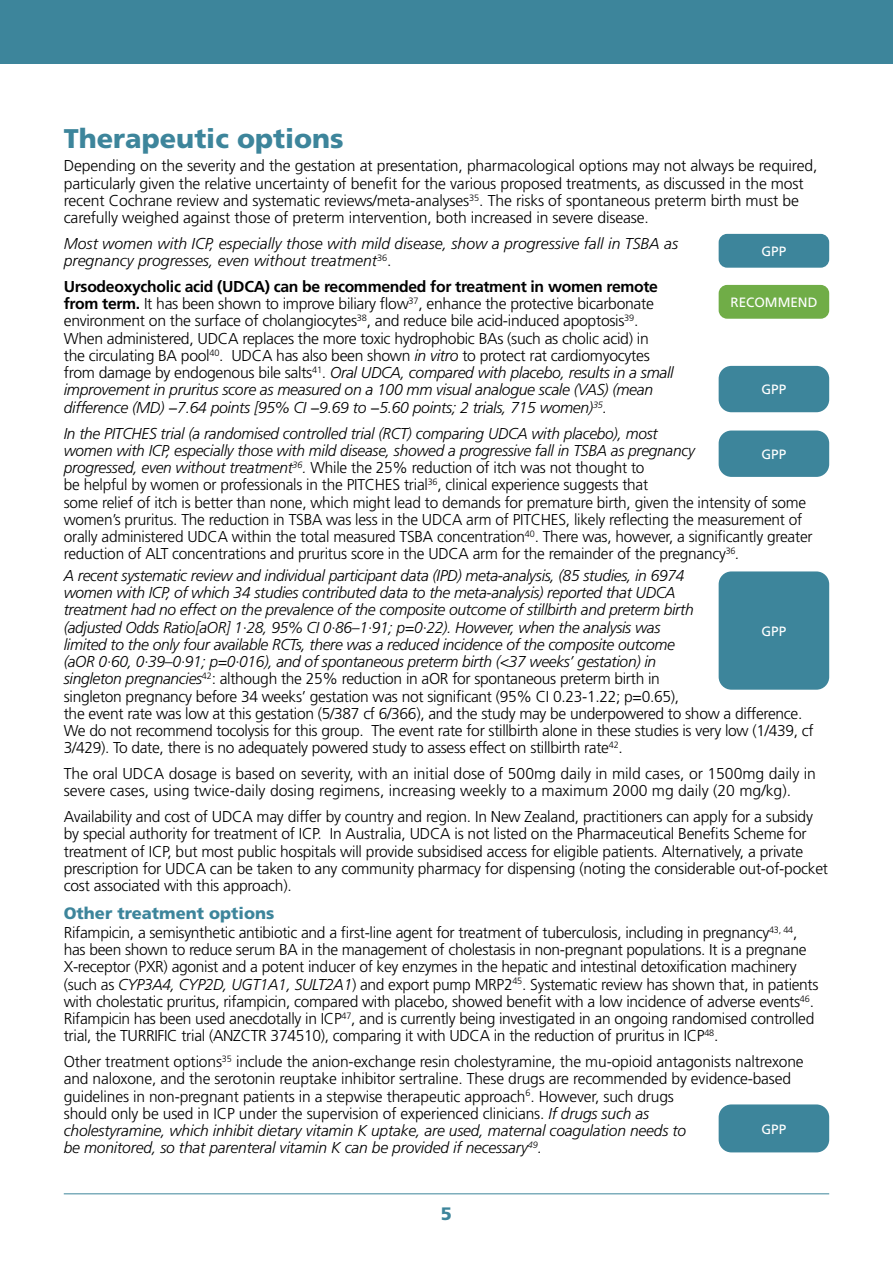
<style>
.page{position:relative;width:893px;height:1263px;background:#fff}
.page>*{position:absolute;margin:0;border:0;box-sizing:border-box;transform-origin:0 0}
.Body_Heading{font:900 27px "Frutiger LT Std";color:#3d859b}
.t1{font:900 18px "Frutiger LT Std";color:#3d859b}
.Body_Text_Proper{font:900 16.5px "Frutiger LT Std";color:#3d859b}
.Body_Text_Proper-2{font:300 15.75px/17.2px "Frutiger LT Std";letter-spacing:-.015em;color:#000}
.Body_Text_Proper-3{font:italic 300 15.75px/17.2px "Frutiger LT Std";letter-spacing:-.02em;color:#000}
.Body_Text_Proper-4{font:italic 300 15.75px/17.2px "Frutiger LT Std";color:#000}
.Body_Text_Proper-5{font:13.5px "Frutiger LT Std";color:#fff}
.s1{font-style:normal}
.s2{font-weight:700}
.s3{font-style:italic}
</style>
<div class="page">
<div style="left:0;top:0;width:893px;height:64px;background:#3d859b"></div>
<hr style="left:64px;top:1193px;width:765px;height:1px;background:#3d859b">
<div style="left:719px;top:285px;width:110px;height:34px;background:#70ad47;border-radius:9px"></div>
<div style="left:719px;top:234px;width:110px;height:34px;background:#3d859b;border-radius:9px"></div>
<div style="left:719px;top:366px;width:110px;height:46px;background:#3d859b;border-radius:13px"></div>
<div style="left:719px;top:430px;width:110px;height:47px;background:#3d859b;border-radius:13px"></div>
<div style="left:719px;top:571px;width:110px;height:119px;background:#3d859b;border-radius:13px"></div>
<div style="left:719px;top:1104px;width:110px;height:48px;background:#3d859b;border-radius:13px"></div>
<p class="Body_Heading" style="left:64px;top:122px;width:281px">Therapeutic options</p>
<p class="Body_Text_Proper-2" style="left:64px;top:158px;width:755px">Depending on the severity and the gestation at presentation, pharmacological options may not always be required, particularly given the relative uncertainty of benefit for the various proposed treatments, as discussed in the most recent Cochrane review and systematic reviews/meta-analyses<sup>35</sup>. The risks of spontaneous preterm birth must be carefully weighed against those of preterm intervention, both increased in severe disease.</p>
<p class="Body_Text_Proper-4" style="left:64px;top:235px;width:616px">Most women with ICP, especially those with mild disease, show a progressive fall in TSBA as pregnancy progresses, even without treatment<sup>36</sup><span class="s1">.</span></p>
<p class="Body_Text_Proper-2" style="left:64px;top:278px;width:611px"><span class="s2">Ursodeoxycholic acid (UDCA) can be recommended for treatment in women remote from term.</span> It has been shown to improve biliary flow<sup>37</sup>, enhance the protective bicarbonate environment on the surface of cholangiocytes<sup>38</sup>, and reduce bile acid-induced apoptosis<sup>39</sup>.<br>When administered, UDCA replaces the more toxic hydrophobic BAs (such as cholic acid) in the circulating BA pool<sup>40</sup>. UDCA has also been shown <span class="s3">in vitro</span> to protect rat cardiomyocytes from damage by endogenous bile salts<sup>41</sup>. <span class="s3">Oral UDCA, compared with placebo, results in a small improvement in pruritus score as measured on a 100 mm visual analogue scale (VAS) (mean difference (MD) −7.64 points [95% CI −9.69 to −5.60 points; 2 trials, 715 women)</span><sup>35</sup><span class="s3">.</span></p>
<p class="Body_Text_Proper-2" style="left:64px;top:425px;width:750px"><span class="s3">In the PITCHES trial (a randomised controlled trial (RCT) comparing UDCA with placebo), most<br>women with ICP, especially those with mild disease, showed a progressive fall in TSBA as pregnancy<br>progressed, even without treatment</span><sup>36</sup><span class="s3">.</span> While the 25% reduction of itch was not thought to<br>be helpful by women or professionals in the PITCHES trial<sup>36</sup>, clinical experience suggests that<br>some relief of itch is better than none, which might lead to demands for premature birth, given the intensity of some women’s pruritus. The reduction in TSBA was less in the UDCA arm of PITCHES, likely reflecting the measurement of orally administered UDCA within the total measured TSBA concentration<sup>40</sup>. There was, however, a significantly greater reduction of ALT concentrations and pruritus score in the UDCA arm for the remainder of the pregnancy<sup>36</sup><span class="s3">.</span></p>
<p class="Body_Text_Proper-3" style="left:64px;top:567px;width:751px">A recent systematic review and individual participant data (IPD) meta-analysis, (85 studies, in 6974<br>women with ICP, of which 34 studies contributed data to the meta-analysis) reported that UDCA<br>treatment had no effect on the prevalence of the composite outcome of stillbirth and preterm birth<br>(adjusted Odds Ratio[aOR] 1·28, 95% CI 0·86–1·91; p=0·22). However, when the analysis was<br>limited to the only four available RCTs, there was a reduced incidence of the composite outcome<br>(aOR 0·60, 0·39–0·91; p=0·016), and of spontaneous preterm birth (&lt;37 weeks’ gestation) in<br>singleton pregnancies<sup>42</sup><span class="s1">: although the 25% reduction in aOR for spontaneous preterm birth in<br>singleton pregnancy before 34 weeks’ gestation was not significant (95% CI 0.23-1.22; p=0.65),<br>the event rate was low at this gestation (5/387 cf 6/366), and the study may be underpowered to show a difference.<br>We do not recommend tocolysis for this group. The event rate for stillbirth alone in these studies is very low (1/439, cf 3/429). To date, there is no adequately powered study to assess effect on stillbirth rate</span><sup>42</sup><span class="s1">.</span></p>
<p class="Body_Text_Proper-2" style="left:64px;top:765px;width:754px">The oral UDCA dosage is based on severity, with an initial dose of 500mg daily in mild cases, or 1500mg daily in severe cases, using twice-daily dosing regimens, increasing weekly to a maximum 2000 mg daily (20 mg/kg).</p>
<p class="Body_Text_Proper-2" style="left:64px;top:808px;width:766px">Availability and cost of UDCA may differ by country and region. In New Zealand, practitioners can apply for a subsidy by special authority for treatment of ICP. In Australia, UDCA is not listed on the Pharmaceutical Benefits Scheme for treatment of ICP, but most public hospitals will provide subsidised access for eligible patients. Alternatively, a private prescription for UDCA can be taken to any community pharmacy for dispensing (noting the considerable out-of-pocket cost associated with this approach).</p>
<p class="Body_Text_Proper" style="left:64px;top:903px;width:212px">Other treatment options</p>
<p class="Body_Text_Proper-2" style="left:64px;top:924px;width:756px">Rifampicin, a semisynthetic antibiotic and a first-line agent for treatment of tuberculosis, including in pregnancy<sup>43,</sup> <sup>44</sup>, has been shown to reduce serum BA in the management of cholestasis in non-pregnant populations. It is a pregnane X-receptor (PXR) agonist and a potent inducer of key enzymes in the hepatic and intestinal detoxification machinery (such as <span class="s3">CYP3A4, CYP2D, UGT1A1, SULT2A1</span>) and export pump MRP2<sup>45</sup>. Systematic review has shown that, in patients with cholestatic pruritus, rifampicin, compared with placebo, showed benefit with a low incidence of adverse events<sup>46</sup>.<br>Rifampicin has been used anecdotally in ICP<sup>47</sup>, and is currently being investigated in an ongoing randomised controlled trial, the TURRIFIC trial (ANZCTR 374510), comparing it with UDCA in the reduction of pruritus in ICP<sup>48</sup>.</p>
<p class="Body_Text_Proper-2" style="left:64px;top:1053px;width:741px">Other treatment options<sup>35</sup> include the anion-exchange resin cholestyramine, the mu-opioid antagonists naltrexone and naloxone, and the serotonin reuptake inhibitor sertraline. These drugs are recommended by evidence-based guidelines in non-pregnant patients in a stepwise therapeutic approach<sup>6</sup>. However, such drugs<br>should only be used in ICP under the supervision of experienced clinicians. <span class="s3">If drugs such as<br>cholestyramine, which inhibit dietary vitamin K uptake, are used, maternal coagulation needs to<br>be monitored, so that parenteral vitamin K can be provided if necessary</span><sup>49</sup><span class="s3">.</span></p>
<p class="Body_Text_Proper-5" style="left:761px;top:243px;width:26px">GPP</p>
<p class="Body_Text_Proper-5" style="left:730px;top:294px;width:88px">RECOMMEND</p>
<p class="Body_Text_Proper-5" style="left:761px;top:381px;width:26px">GPP</p>
<p class="Body_Text_Proper-5" style="left:761px;top:446px;width:26px">GPP</p>
<p class="Body_Text_Proper-5" style="left:761px;top:623px;width:26px">GPP</p>
<p class="Body_Text_Proper-5" style="left:761px;top:1121px;width:26px">GPP</p>
<p class="t1" style="left:441px;top:1203px;width:13px">5</p>
</div>
